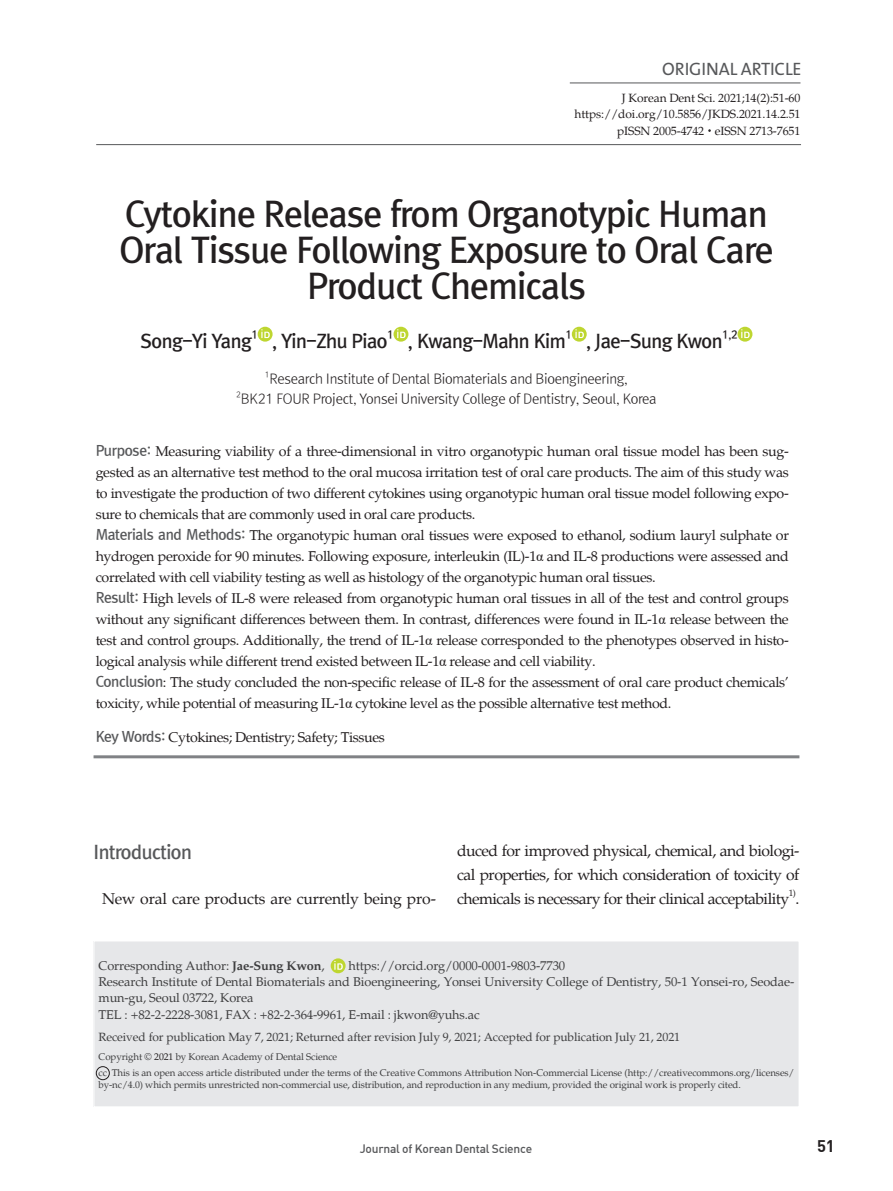
<style>
.page{position:relative;width:893px;height:1191px;background:#fff}
.page>*{position:absolute;margin:0;border:0;box-sizing:border-box;transform-origin:0 0}
.t1{font:34.5px/36px "Rix M Go PB";letter-spacing:-.02em;color:#231f20;text-align:center}
.t2{font:18.75px "Rix M Go PB";letter-spacing:-.025em;color:#231f20}
.t3{font:18.75px "Rix M Go PB";letter-spacing:-.025em;color:#57585a}
.t4{font:18px "The Mix";letter-spacing:-.01em;color:#57585a}
.t5{font:16.5px "Dinbol";color:#231f20}
.t6{font:15.75px/23.5px "Palatino";letter-spacing:-.03em;color:#231f20;text-align:justify}
.t7{font:14.25px/21px "Palatino";letter-spacing:-.025em;color:#231f20}
.t8{font:13.5px "Rix M Go PL";letter-spacing:-.025em;color:#231f20}
.t9{font:12.75px/16.2px "Palatino";letter-spacing:-.01em;color:#3e3e3f}
.t10{font:12px/16.5px "Palatino";letter-spacing:-.01em;color:#231f20;text-align:right}
.t11{font:12px "Palatino";letter-spacing:-.01em;color:#3e3e3f}
.t12{font:12px "Dinmed";letter-spacing:-.02em;color:#57585a}
.t13{font:10.95px "Rix M Go PB";color:#231f20}
.t14{font:9.75px/16.2px "Palatino";letter-spacing:-.01em;color:#3e3e3f}
.t15{font:9.15px "Palatino";color:#231f20}
.t16{font:7.8px "Rix M Go PL";color:#231f20}
.s1{font-family:"Rix M Go PB";color:#57585a}
.s2{font-family:"Times New Roman"}
.s3{color:#231f20}
.s4{font-weight:700}
</style>
<div class="page">
<hr style="left:570px;top:83px;width:230px;height:1px;background:#57585a">
<hr style="left:96px;top:144px;width:705px;height:1px;background:#57585a">
<div style="left:94px;top:941px;width:705px;height:165px;background:#e6e7e9"></div>
<svg style="left:331px;top:958px;width:15px;height:15px"></svg>
<svg style="left:334px;top:961px;width:9px;height:8px"></svg>
<div style="left:94px;top:940px;width:705px;height:167px;border:1px solid #fff"></div>
<div style="left:96px;top:1066px;width:14px;height:13px;border:1px solid #231f20;border-radius:50%"></div>
<hr style="left:94px;top:755px;width:705px;height:3px;background:#808285">
<svg style="left:258px;top:327px;width:15px;height:15px"></svg>
<svg style="left:261px;top:329px;width:9px;height:9px"></svg>
<svg style="left:393px;top:327px;width:15px;height:15px"></svg>
<svg style="left:397px;top:329px;width:9px;height:9px"></svg>
<svg style="left:572px;top:327px;width:15px;height:15px"></svg>
<svg style="left:575px;top:329px;width:9px;height:9px"></svg>
<div style="left:738px;top:327px;width:14px;height:15px;background:#bed630;border-radius:50%"></div>
<svg style="left:741px;top:329px;width:9px;height:9px"></svg>
<p class="t4" style="left:662px;top:54px;width:141px">ORIGINAL ARTICLE</p>
<p class="t10" style="left:575px;top:90px;width:227px">J Korean Dent Sci. 2021;14(2):51-60 https://doi.org/10.5856/JKDS.2021.14.2.51 pISSN 2005-4742 ∙ eISSN 2713-7651</p>
<h1 class="t1" style="left:119px;top:197px;width:656px">Cytokine Release from Organotypic Human<br>Oral Tissue Following Exposure to Oral Care<br>Product Chemicals</h1>
<h2 class="t2" style="left:141px;top:331px;width:113px">Song-Yi Yang</h2>
<p class="t13" style="left:251px;top:329px;width:8px">1</p>
<h2 class="t2" style="left:272px;top:331px;width:117px">, Yin-Zhu Piao</h2>
<p class="t13" style="left:387px;top:329px;width:8px">1</p>
<h2 class="t2" style="left:408px;top:331px;width:159px">, Kwang-Mahn Kim</h2>
<p class="t13" style="left:565px;top:329px;width:8px">1</p>
<h2 class="t2" style="left:586px;top:331px;width:138px">, Jae-Sung Kwon</h2>
<p class="t13" style="left:722px;top:329px;width:17px">1,2</p>
<p class="t16" style="left:265px;top:371px;width:6px">1</p>
<p class="t8" style="left:269px;top:372px;width:360px">Research Institute of Dental Biomaterials and Bioengineering,</p>
<p class="t16" style="left:236px;top:390px;width:6px">2</p>
<p class="t8" style="left:241px;top:392px;width:417px">BK21 FOUR Project, Yonsei University College of Dentistry, Seoul, Korea</p>
<p class="t7" style="left:96px;top:441px;width:695px"><span class="s1">Purpose:</span> Measuring viability of a three-dimensional in vitro organotypic human oral tissue model has been sug&shy;gested as an alternative test method to the oral mucosa irritation test of oral care products. The aim of this study was to investigate the production of two different cytokines using organotypic human oral tissue model following expo&shy;sure to chemicals that are commonly used in oral care products.<br><span class="s1">Materials and Methods:</span> The organotypic human oral tissues were exposed to ethanol, sodium lauryl sulphate or hydrogen peroxide for 90 minutes. Following exposure, interleukin (IL)-1<span class="s2">α</span> and IL-8 productions were assessed and correlated with cell viability testing as well as histology of the organotypic human oral tissues.<br><span class="s1">Result:</span> High levels of IL-8 were released from organotypic human oral tissues in all of the test and control groups without any significant differences between them. In contrast, differences were found in IL-1<span class="s2">α</span> release between the test and control groups. Additionally, the trend of IL-1<span class="s2">α</span> release corresponded to the phenotypes observed in histo&shy;logical analysis while different trend existed between IL-1<span class="s2">α</span> release and cell viability.<br><span class="s1">Conclusion</span>: The study concluded the non-specific release of IL-8 for the assessment of oral care product chemicals’ toxicity, while potential of measuring IL-1<span class="s2">α</span> cytokine level as the possible alternative test method.</p>
<p class="t7" style="left:96px;top:727px;width:291px"><span class="s1">Key Words:</span> Cytokines; Dentistry; Safety; Tissues</p>
<h2 class="t3" style="left:94px;top:842px;width:100px">Introduction</h2>
<p class="t6" style="left:102px;top:887px;width:335px">New oral care products are currently being pro-</p>
<p class="t6" style="left:457px;top:839px;width:344px">duced for improved physical, chemical, and biologi&shy;cal properties, for which consideration of toxicity of chemicals is necessary for their clinical acceptability .</p>
<p class="t15" style="left:789px;top:887px;width:9px">1)</p>
<p class="t9" style="left:99px;top:958px;width:697px;text-indent:250px">https://orcid.org/0000-0001-9803-7730<br>Research Institute of Dental Biomaterials and Bioengineering, Yonsei University College of Dentistry, 50-1 Yonsei-ro, Seodae&shy;mun-gu, Seoul 03722, Korea<br>TEL : +82-2-2228-3081, FAX : +82-2-364-9961, E-mail : jkwon@yuhs.ac</p>
<p class="t11" style="left:99px;top:1029px;width:583px">Received for publication May 7, 2021; Returned after revision July 9, 2021; Accepted for publication July 21, 2021</p>
<p class="t14" style="left:99px;top:1048px;width:697px">Copyright © <span class="s3">2021</span> by Korean Academy of Dental Science<br>cc This is an open access article distributed under the terms of the Creative Commons Attribution Non-Commercial License (http://creativecommons.org/licenses/</p>
<p class="t14" style="left:99px;top:1076px;width:644px">by-nc/4.0) which permits unrestricted non-commercial use, distribution, and reproduction in any medium, provided the original work is properly cited.</p>
<p class="t9" style="left:99px;top:958px;width:228px">Corresponding Author: <span class="s4">Jae-Sung Kwon</span>,</p>
<p class="t12" style="left:360px;top:1140px;width:174px">Journal of Korean Dental Science</p>
<p class="t5" style="left:817px;top:1135px;width:19px">51</p>
</div>
